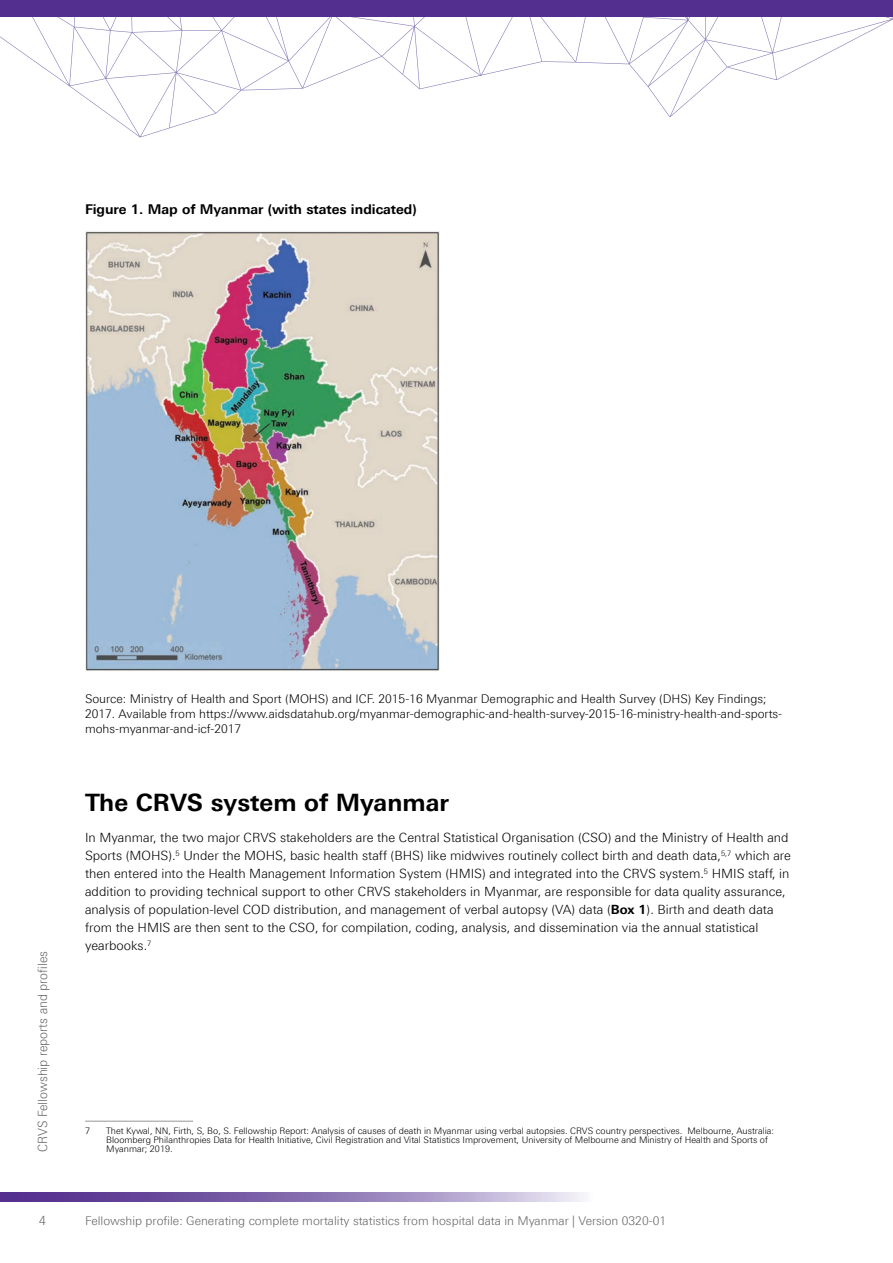
<style>
.page{position:relative;width:893px;height:1263px;background:#fff}
.page>*{position:absolute;margin:0;border:0;box-sizing:border-box;transform-origin:0 0}
.t1{font:700 24px "Linotype Univers 630";color:#000}
.t2{font:700 13.5px "Linotype Univers 630";color:#000}
.t3{font:300 12.75px/18px "Linotype Univers 330";color:#000}
.t4{font:300 12.75px "Linotype Univers 330";color:#636466;scale:.95 1}
.t5{font:300 12px/15px "Linotype Univers 330";color:#000}
.t6{font:300 12px "Linotype Univers 330";color:#636466}
.t7{font:300 9px/9px "Linotype Univers 330";color:#000}
.s1{font-family:"Linotype Univers 630";font-weight:700}
</style>
<div class="page">
<svg style="left:0;top:17px;width:893px;height:120px"></svg>
<svg style="left:0;top:1193px;width:584px;height:8px;background:#8d76b4"></svg>
<div style="left:0;top:0;width:893px;height:17px;background:#532f8f"></div>
<img style="left:85px;top:231px;width:354px;height:440px">
<hr style="left:85px;top:1121px;width:108px;height:1px;background:#939598">
<p class="t2" style="left:85px;top:201px;width:333px">Figure 1. Map of Myanmar (with states indicated)</p>
<p class="t4" style="left:35px;top:1152px;width:213px;rotate:-90deg">CRVS Fellowship reports and profiles</p>
<p class="t4" style="left:39px;top:1213px;width:9px">4</p>
<p class="t5" style="left:85px;top:691px;width:699px">Source: Ministry of Health and Sport (MOHS) and ICF. 2015-16 Myanmar Demographic and Health Survey (DHS) Key Findings;<br>2017. Available from https://www.aidsdatahub.org/myanmar-demographic-and-health-survey-2015-16-ministry-health-and-sports&shy;mohs-myanmar-and-icf-2017</p>
<h1 class="t1" style="left:85px;top:788px;width:366px">The CRVS system of Myanmar</h1>
<p class="t3" style="left:85px;top:828px;width:707px">In Myanmar, the two major CRVS stakeholders are the Central Statistical Organisation (CSO) and the Ministry of Health and Sports (MOHS).<sup>5</sup> Under the MOHS, basic health staff (BHS) like midwives routinely collect birth and death data,<sup>5,7</sup> which are then entered into the Health Management Information System (HMIS) and integrated into the CRVS system.<sup>5</sup> HMIS staff, in addition to providing technical support to other CRVS stakeholders in Myanmar, are responsible for data quality assurance, analysis of population-level COD distribution, and management of verbal autopsy (VA) data (<span class="s1">Box 1</span>). Birth and death data from the HMIS are then sent to the CSO, for compilation, coding, analysis, and dissemination via the annual statistical yearbooks.<sup>7</sup></p>
<p class="t7" style="left:85px;top:1127px;width:7px">7</p>
<p class="t7" style="left:106px;top:1127px;width:669px">Thet Kywal, NN, Firth, S, Bo, S. Fellowship Report: Analysis of causes of death in Myanmar using verbal autopsies. CRVS country perspectives. Melbourne, Australia:<br>Bloomberg Philanthropies Data for Health Initiative, Civil Registration and Vital Statistics Improvement, University of Melbourne and Ministry of Health and Sports of<br>Myanmar; 2019.</p>
<p class="t6" style="left:85px;top:1213px;width:583px">Fellowship profile: Generating complete mortality statistics from hospital data in Myanmar | Version 0320-01</p>
</div>
